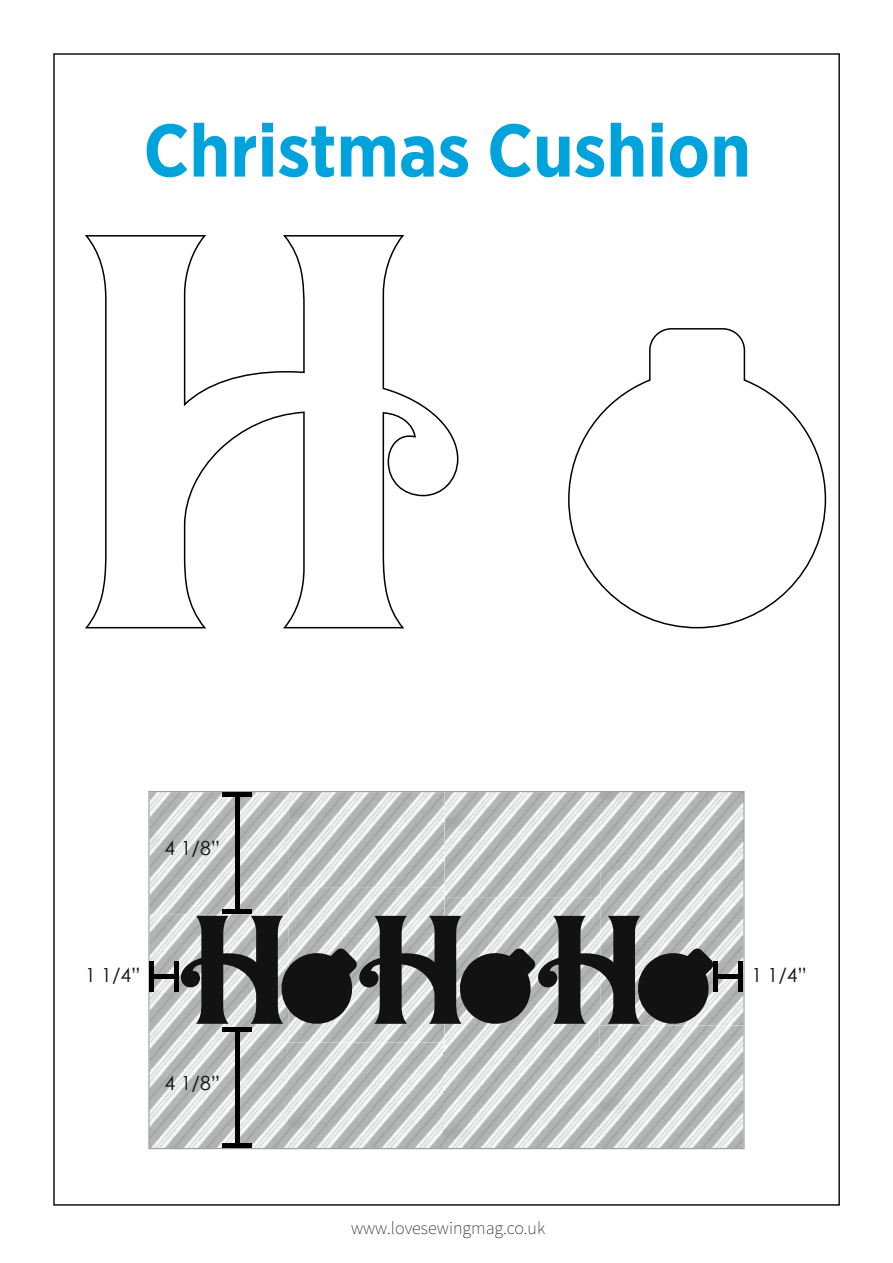
<style>
.page{position:relative;width:893px;height:1263px;background:#fff}
.page>*{position:absolute;margin:0;border:0;box-sizing:border-box;transform-origin:0 0}
.t1{font:152.85px "Davida Bold BT";color:#121212}
.t2{font:700 74.55px "Gotham Narrow";color:#00a3db}
.t3{font:19.35px "Century Gothic";color:#121212}
.t4{font:200 18px "Source Sans Pro";color:#121212}
</style>
<div class="page">
<svg style="left:85px;top:235px;width:373px;height:393px"></svg>
<svg style="left:568px;top:328px;width:258px;height:300px"></svg>
<svg style="left:148px;top:791px;width:597px;height:358px"></svg>
<svg style="left:278px;top:948px;width:79px;height:79px;background:#4d4e4e"></svg>
<svg style="left:456px;top:948px;width:80px;height:79px;background:#4d4e4e"></svg>
<svg style="left:634px;top:948px;width:80px;height:79px;background:#4f5050"></svg>
<div style="left:151px;top:974px;width:26px;height:5px;background:#000"></div>
<div style="left:149px;top:961px;width:5px;height:31px;background:#000"></div>
<hr style="left:175px;top:961px;width:4px;height:31px;background:#000">
<div style="left:235px;top:1029px;width:5px;height:116px;background:#000"></div>
<div style="left:222px;top:1143px;width:30px;height:5px;background:#000"></div>
<div style="left:222px;top:1027px;width:30px;height:5px;background:#000"></div>
<div style="left:235px;top:795px;width:5px;height:116px;background:#000"></div>
<hr style="left:222px;top:909px;width:30px;height:4px;background:#000">
<hr style="left:222px;top:793px;width:30px;height:4px;background:#000">
<div style="left:715px;top:974px;width:26px;height:5px;background:#000"></div>
<hr style="left:713px;top:961px;width:4px;height:31px;background:#000">
<div style="left:738px;top:961px;width:5px;height:31px;background:#000"></div>
<h2 class="t2" style="left:143px;top:102px;width:609px">Christmas Cushion</h2>
<p class="t3" style="left:85px;top:963px;width:57px">1 1/4”</p>
<p class="t3" style="left:165px;top:836px;width:57px">4 1/8”</p>
<h1 class="t1" style="left:184px;top:877px;width:464px">HHH</h1>
<p class="t3" style="left:165px;top:1071px;width:57px">4 1/8”</p>
<p class="t4" style="left:351px;top:1217px;width:196px">www.lovesewingmag.co.uk</p>
<p class="t3" style="left:751px;top:963px;width:57px">1 1/4”</p>
</div>
